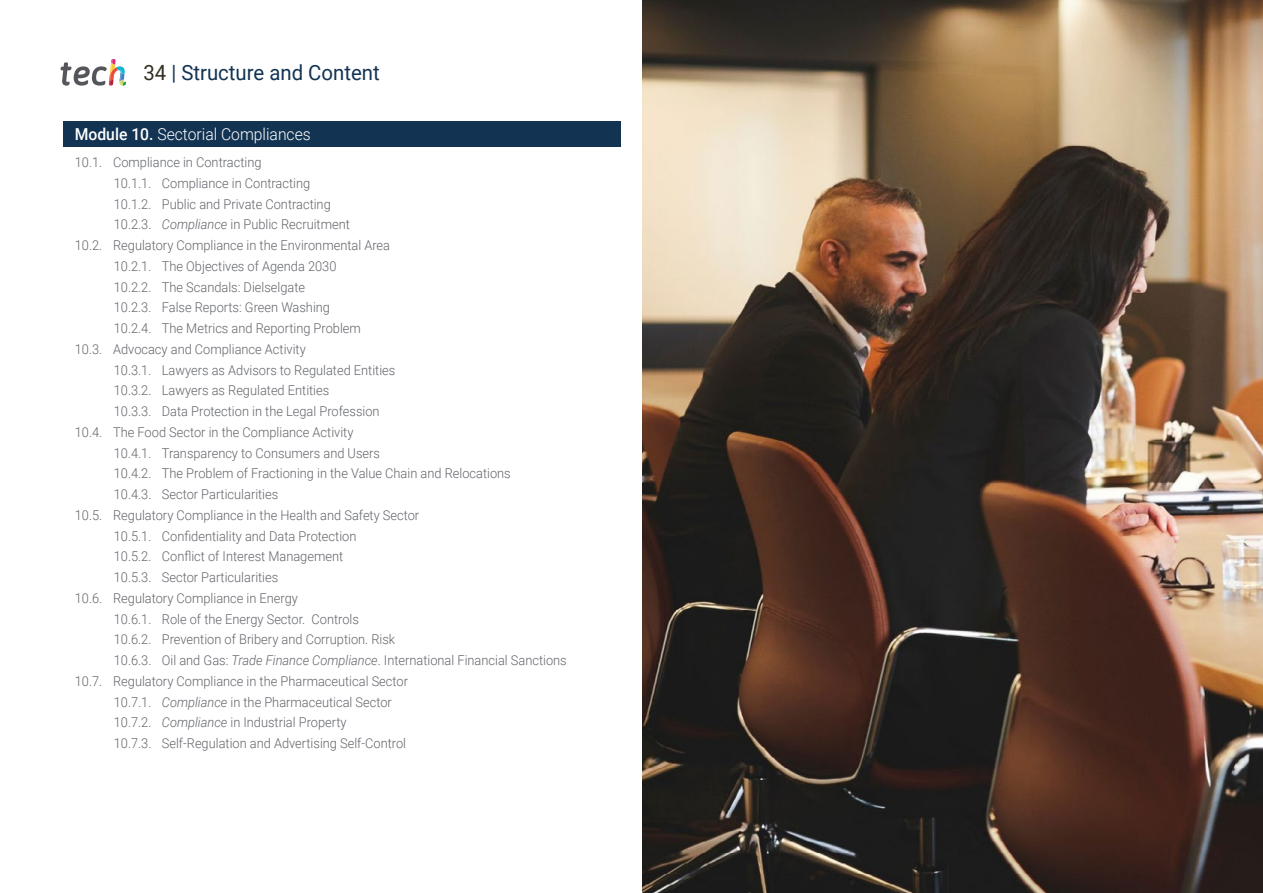
<style>
.page{position:relative;width:1263px;height:893px;background:#fff}
.page>*{position:absolute;margin:0;border:0;box-sizing:border-box;transform-origin:0 0}
.t1{font:21px "Roboto";color:#123352}
.t2{font:300 16.5px "Roboto";color:#fff;scale:.95 1}
.t3{font:300 13.5px "Roboto";color:#61646a;scale:.95 1}
.s1{color:#312e20}
.s2{font-weight:500}
.s3{font-style:italic}
</style>
<div class="page">
<img style="left:642px;top:0;width:621px;height:893px">
<div style="left:64px;top:121px;width:557px;height:25px;background:#123352"></div>
<svg style="left:61px;top:59px;width:65px;height:27px"></svg>
<h1 class="t1" style="left:144px;top:57px;width:238px"><span class="s1">34</span> | Structure and Content</h1>
<p class="t2" style="left:75px;top:123px;width:250px"><span class="s2">Module 10.</span> Sectorial Compliances</p>
<p class="t3" style="left:75px;top:153px;width:198px">10.1. Compliance in Contracting</p>
<p class="t3" style="left:114px;top:174px;width:208px">10.1.1. Compliance in Contracting</p>
<p class="t3" style="left:114px;top:194px;width:230px">10.1.2. Public and Private Contracting</p>
<p class="t3" style="left:114px;top:215px;width:250px">10.2.3. <span class="s3">Compliance</span> in Public Recruitment</p>
<p class="t3" style="left:75px;top:236px;width:333px">10.2. Regulatory Compliance in the Environmental Area</p>
<p class="t3" style="left:114px;top:257px;width:236px">10.2.1. The Objectives of Agenda 2030</p>
<p class="t3" style="left:114px;top:277px;width:203px">10.2.2. The Scandals: Dielselgate</p>
<p class="t3" style="left:114px;top:298px;width:229px">10.2.3. False Reports: Green Washing</p>
<p class="t3" style="left:114px;top:319px;width:262px">10.2.4. The Metrics and Reporting Problem</p>
<p class="t3" style="left:75px;top:340px;width:245px">10.3. Advocacy and Compliance Activity</p>
<p class="t3" style="left:114px;top:360px;width:298px">10.3.1. Lawyers as Advisors to Regulated Entities</p>
<p class="t3" style="left:114px;top:381px;width:228px">10.3.2. Lawyers as Regulated Entities</p>
<p class="t3" style="left:114px;top:402px;width:281px">10.3.3. Data Protection in the Legal Profession</p>
<p class="t3" style="left:75px;top:423px;width:295px">10.4. The Food Sector in the Compliance Activity</p>
<p class="t3" style="left:114px;top:443px;width:282px">10.4.1. Transparency to Consumers and Users</p>
<p class="t3" style="left:114px;top:464px;width:419px">10.4.2. The Problem of Fractioning in the Value Chain and Relocations</p>
<p class="t3" style="left:114px;top:485px;width:175px">10.4.3. Sector Particularities</p>
<p class="t3" style="left:75px;top:506px;width:364px">10.5. Regulatory Compliance in the Health and Safety Sector</p>
<p class="t3" style="left:114px;top:526px;width:257px">10.5.1. Confidentiality and Data Protection</p>
<p class="t3" style="left:114px;top:547px;width:243px">10.5.2. Conflict of Interest Management</p>
<p class="t3" style="left:114px;top:568px;width:175px">10.5.3. Sector Particularities</p>
<p class="t3" style="left:75px;top:589px;width:236px">10.6. Regulatory Compliance in Energy</p>
<p class="t3" style="left:114px;top:609px;width:260px">10.6.1. Role of the Energy Sector. Controls</p>
<p class="t3" style="left:114px;top:630px;width:298px">10.6.2. Prevention of Bribery and Corruption. Risk</p>
<p class="t3" style="left:114px;top:651px;width:478px">10.6.3. Oil and Gas: <span class="s3">Trade Finance Compliance</span>. International Financial Sanctions</p>
<p class="t3" style="left:75px;top:672px;width:352px">10.7. Regulatory Compliance in the Pharmaceutical Sector</p>
<p class="t3" style="left:114px;top:692px;width:294px">10.7.1. <span class="s3">Compliance</span> in the Pharmaceutical Sector</p>
<p class="t3" style="left:114px;top:713px;width:247px">10.7.2. <span class="s3">Compliance</span> in Industrial Property</p>
<p class="t3" style="left:114px;top:734px;width:309px">10.7.3. Self-Regulation and Advertising Self-Control</p>
</div>
